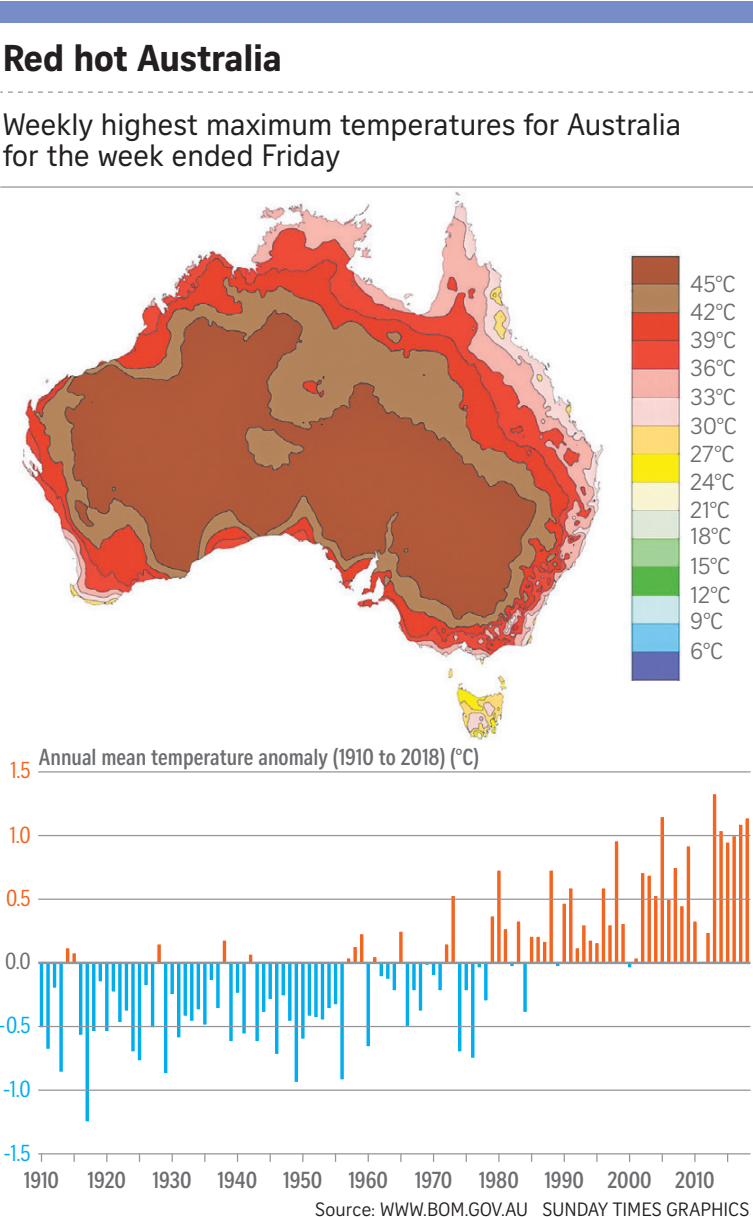
<style>
.page{position:relative;width:753px;height:1217px;background:#fff}
.page>*{position:absolute;margin:0;border:0;box-sizing:border-box;transform-origin:0 0}
.t1{font:700 36.25px "Curator Serp Text";letter-spacing:-.01em;color:#231f20}
.t2{font:30px/31.2px "Curator Head ST Regular";color:#231f20}
.t3{font:700 22.5px "Curator Head Cond ST Semi";color:#6c6d70}
.t4{font:22.5px/28px "Curator Serp Text";color:#6c6d70}
.t5{font:22.5px "Curator Head Cond ST Regular";color:#00aeef}
.t6{font:22.5px "Curator Head Cond ST Regular";color:#f36421}
.t7{font:22.5px "Curator Head Cond ST Regular";color:#6c6d70}
.t8{font:18.75px "Curator Serp Text";letter-spacing:.01em;color:#231f20}
</style>
<div class="page">
<img style="left:19px;top:192px;width:614px;height:548px">
<div style="left:0;top:1px;width:753px;height:22px;background:#788dc7"></div>
<svg style="left:0;top:91px;width:753px;height:2px"></svg>
<hr style="left:0;top:186px;width:753px;height:2px;background:#939598">
<img style="left:620px;top:239px;width:61px;height:441px">
<svg style="left:38px;top:964px;width:6px;height:64px"></svg>
<svg style="left:45px;top:964px;width:6px;height:85px"></svg>
<svg style="left:52px;top:964px;width:6px;height:24px"></svg>
<svg style="left:58px;top:964px;width:6px;height:108px"></svg>
<svg style="left:65px;top:948px;width:5px;height:13px"></svg>
<svg style="left:72px;top:953px;width:4px;height:8px"></svg>
<svg style="left:78px;top:964px;width:6px;height:71px"></svg>
<svg style="left:84px;top:964px;width:6px;height:158px"></svg>
<svg style="left:91px;top:964px;width:6px;height:67px"></svg>
<svg style="left:97px;top:964px;width:6px;height:18px"></svg>
<svg style="left:104px;top:964px;width:6px;height:67px"></svg>
<svg style="left:110px;top:964px;width:6px;height:28px"></svg>
<svg style="left:117px;top:964px;width:6px;height:59px"></svg>
<svg style="left:123px;top:964px;width:6px;height:47px"></svg>
<svg style="left:130px;top:964px;width:6px;height:88px"></svg>
<svg style="left:136px;top:964px;width:6px;height:97px"></svg>
<svg style="left:143px;top:964px;width:6px;height:22px"></svg>
<svg style="left:150px;top:964px;width:5px;height:64px"></svg>
<svg style="left:157px;top:944px;width:4px;height:17px"></svg>
<svg style="left:163px;top:964px;width:6px;height:109px"></svg>
<svg style="left:169px;top:964px;width:6px;height:31px"></svg>
<svg style="left:176px;top:964px;width:6px;height:74px"></svg>
<svg style="left:182px;top:964px;width:6px;height:52px"></svg>
<svg style="left:189px;top:964px;width:6px;height:57px"></svg>
<svg style="left:195px;top:964px;width:6px;height:46px"></svg>
<svg style="left:202px;top:964px;width:6px;height:61px"></svg>
<svg style="left:208px;top:964px;width:6px;height:17px"></svg>
<svg style="left:215px;top:964px;width:6px;height:45px"></svg>
<svg style="left:222px;top:940px;width:5px;height:21px"></svg>
<svg style="left:228px;top:964px;width:6px;height:78px"></svg>
<svg style="left:234px;top:964px;width:6px;height:29px"></svg>
<svg style="left:241px;top:964px;width:6px;height:70px"></svg>
<svg style="left:248px;top:954px;width:5px;height:7px"></svg>
<svg style="left:254px;top:964px;width:6px;height:78px"></svg>
<svg style="left:261px;top:964px;width:6px;height:48px"></svg>
<svg style="left:267px;top:964px;width:6px;height:36px"></svg>
<svg style="left:274px;top:964px;width:6px;height:90px"></svg>
<svg style="left:280px;top:964px;width:6px;height:32px"></svg>
<svg style="left:287px;top:964px;width:6px;height:57px"></svg>
<svg style="left:293px;top:964px;width:6px;height:118px"></svg>
<svg style="left:300px;top:964px;width:6px;height:75px"></svg>
<svg style="left:306px;top:964px;width:6px;height:52px"></svg>
<svg style="left:313px;top:964px;width:6px;height:53px"></svg>
<svg style="left:319px;top:964px;width:6px;height:56px"></svg>
<svg style="left:326px;top:964px;width:6px;height:45px"></svg>
<svg style="left:332px;top:964px;width:6px;height:41px"></svg>
<svg style="left:339px;top:964px;width:6px;height:116px"></svg>
<svg style="left:346px;top:958px;width:5px;height:3px"></svg>
<svg style="left:353px;top:947px;width:4px;height:14px"></svg>
<svg style="left:360px;top:934px;width:4px;height:27px"></svg>
<svg style="left:365px;top:964px;width:6px;height:83px"></svg>
<svg style="left:373px;top:957px;width:4px;height:4px"></svg>
<svg style="left:378px;top:964px;width:6px;height:13px"></svg>
<svg style="left:385px;top:964px;width:6px;height:15px"></svg>
<svg style="left:391px;top:964px;width:6px;height:27px"></svg>
<svg style="left:399px;top:931px;width:4px;height:30px"></svg>
<svg style="left:404px;top:964px;width:6px;height:61px"></svg>
<svg style="left:411px;top:964px;width:6px;height:27px"></svg>
<svg style="left:417px;top:964px;width:6px;height:47px"></svg>
<svg style="left:430px;top:964px;width:6px;height:11px"></svg>
<svg style="left:437px;top:964px;width:6px;height:27px"></svg>
<svg style="left:444px;top:944px;width:5px;height:17px"></svg>
<svg style="left:450px;top:896px;width:6px;height:65px"></svg>
<svg style="left:456px;top:964px;width:6px;height:88px"></svg>
<svg style="left:463px;top:964px;width:6px;height:27px"></svg>
<svg style="left:470px;top:964px;width:6px;height:94px"></svg>
<svg style="left:476px;top:964px;width:6px;height:4px"></svg>
<svg style="left:483px;top:964px;width:6px;height:37px"></svg>
<svg style="left:490px;top:916px;width:5px;height:45px"></svg>
<svg style="left:496px;top:870px;width:6px;height:91px"></svg>
<svg style="left:503px;top:929px;width:5px;height:32px"></svg>
<svg style="left:509px;top:964px;width:6px;height:3px"></svg>
<svg style="left:516px;top:921px;width:5px;height:40px"></svg>
<svg style="left:522px;top:964px;width:6px;height:48px"></svg>
<svg style="left:529px;top:936px;width:5px;height:25px"></svg>
<svg style="left:536px;top:936px;width:4px;height:25px"></svg>
<svg style="left:542px;top:941px;width:5px;height:20px"></svg>
<svg style="left:548px;top:870px;width:6px;height:91px"></svg>
<svg style="left:554px;top:964px;width:6px;height:3px"></svg>
<svg style="left:562px;top:903px;width:4px;height:58px"></svg>
<svg style="left:568px;top:888px;width:5px;height:73px"></svg>
<svg style="left:575px;top:948px;width:4px;height:13px"></svg>
<svg style="left:582px;top:925px;width:4px;height:36px"></svg>
<svg style="left:588px;top:940px;width:5px;height:21px"></svg>
<svg style="left:595px;top:943px;width:4px;height:18px"></svg>
<svg style="left:600px;top:888px;width:6px;height:73px"></svg>
<svg style="left:608px;top:925px;width:4px;height:36px"></svg>
<svg style="left:613px;top:841px;width:6px;height:120px"></svg>
<svg style="left:621px;top:924px;width:4px;height:37px"></svg>
<svg style="left:626px;top:958px;width:13px;height:10px"></svg>
<svg style="left:639px;top:873px;width:6px;height:88px"></svg>
<svg style="left:646px;top:875px;width:6px;height:86px"></svg>
<svg style="left:652px;top:896px;width:6px;height:65px"></svg>
<svg style="left:659px;top:817px;width:6px;height:144px"></svg>
<svg style="left:665px;top:899px;width:6px;height:62px"></svg>
<svg style="left:672px;top:868px;width:6px;height:93px"></svg>
<svg style="left:680px;top:906px;width:4px;height:55px"></svg>
<svg style="left:685px;top:846px;width:6px;height:115px"></svg>
<svg style="left:693px;top:921px;width:4px;height:40px"></svg>
<svg style="left:706px;top:933px;width:4px;height:28px"></svg>
<svg style="left:711px;top:794px;width:6px;height:167px"></svg>
<svg style="left:718px;top:831px;width:6px;height:130px"></svg>
<svg style="left:724px;top:842px;width:6px;height:119px"></svg>
<svg style="left:731px;top:836px;width:6px;height:125px"></svg>
<svg style="left:737px;top:824px;width:6px;height:137px"></svg>
<svg style="left:744px;top:818px;width:6px;height:143px"></svg>
<hr style="left:38px;top:1153px;width:712px;height:1px;background:#939598">
<hr style="left:38px;top:1089px;width:712px;height:1px;background:#939598">
<hr style="left:38px;top:1025px;width:712px;height:2px;background:#939598">
<hr style="left:38px;top:961px;width:712px;height:3px;background:#939598">
<hr style="left:38px;top:898px;width:712px;height:1px;background:#939598">
<hr style="left:38px;top:834px;width:712px;height:2px;background:#939598">
<hr style="left:38px;top:771px;width:712px;height:1px;background:#939598">
<svg style="left:171px;top:1153px;width:2px;height:8px"></svg>
<svg style="left:269px;top:1153px;width:2px;height:8px"></svg>
<svg style="left:367px;top:1153px;width:2px;height:8px"></svg>
<svg style="left:465px;top:1153px;width:2px;height:8px"></svg>
<svg style="left:563px;top:1153px;width:2px;height:8px"></svg>
<svg style="left:661px;top:1153px;width:2px;height:8px"></svg>
<h1 class="t1" style="left:3px;top:36px;width:281px">Red hot Australia</h1>
<h2 class="t2" style="left:3px;top:108px;width:680px">Weekly highest maximum temperatures for Australia for the week ended Friday</h2>
<p class="t6" style="left:11px;top:757px;width:22px">1.5</p>
<p class="t3" style="left:39px;top:744px;width:441px">Annual mean temperature anomaly (1910 to 2018) (°C)</p>
<p class="t6" style="left:10px;top:822px;width:22px">1.0</p>
<p class="t6" style="left:6px;top:886px;width:26px">0.5</p>
<p class="t7" style="left:5px;top:948px;width:27px">0.0</p>
<p class="t5" style="left:-1px;top:1013px;width:33px">-0.5</p>
<p class="t5" style="left:3px;top:1076px;width:29px">-1.0</p>
<p class="t5" style="left:4px;top:1140px;width:28px">-1.5</p>
<p class="t4" style="left:690px;top:270px;width:48px">45°C<br>42°C<br>39°C<br>36°C<br>33°C<br>30°C<br>27°C<br>24°C<br>21°C<br>18°C</p>
<p class="t4" style="left:690px;top:551px;width:42px;line-height:29px">15°C<br>12°C</p>
<p class="t4" style="left:690px;top:606px;width:34px;line-height:30px">9°C<br>6°C</p>
<p class="t3" style="left:24px;top:1167px;width:37px">1910</p>
<p class="t3" style="left:88px;top:1167px;width:628px">1920 1930 1940 1950 1960 1970 1980 1990 2000 2010</p>
<p class="t8" style="left:315px;top:1197px;width:435px">Source: WWW.BOM.GOV.AU SUNDAY TIMES GRAPHICS</p>
</div>
